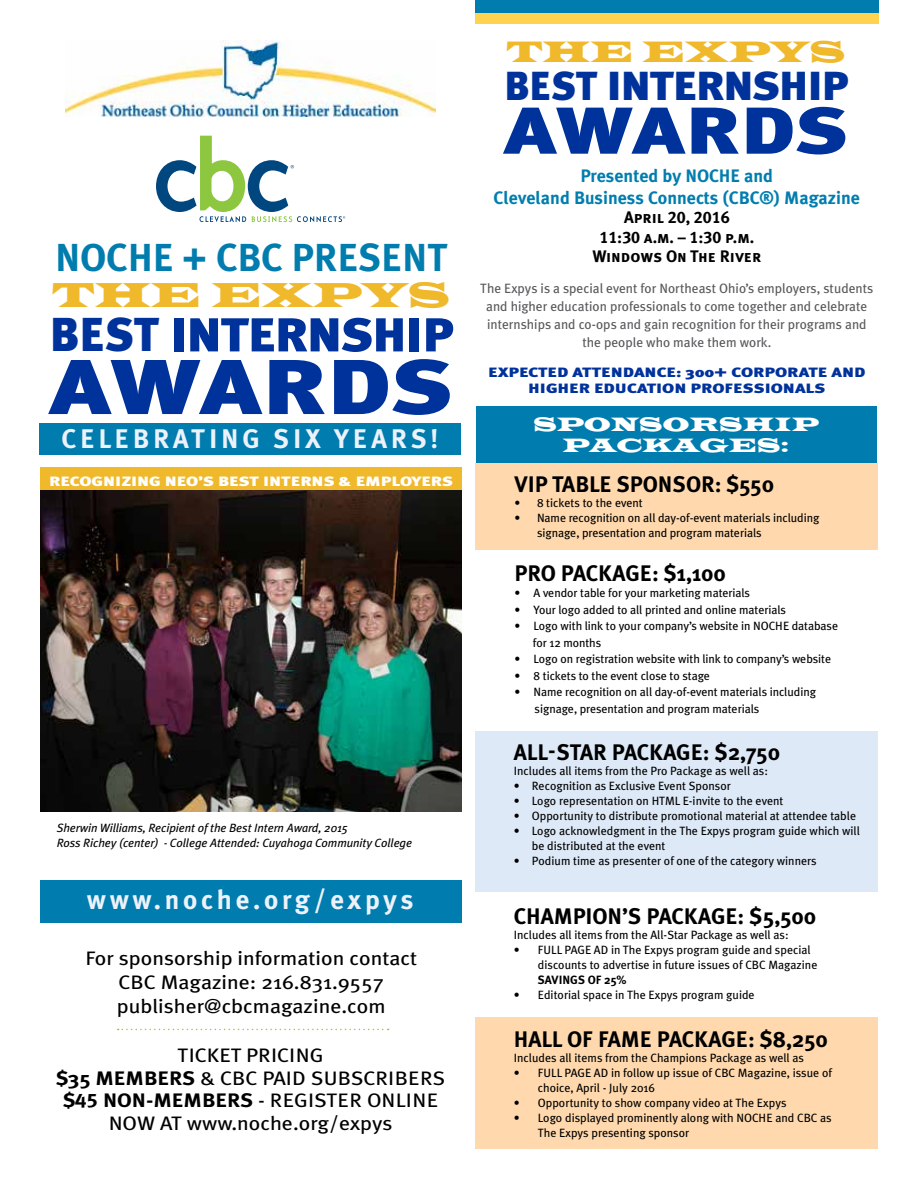
<style>
.page{position:relative;width:918px;height:1188px;background:#fff}
.page>*{position:absolute;margin:0;border:0;box-sizing:border-box;transform-origin:0 0}
.t1{font:900 77.55px "Meta Plus";color:#00329b;scale:1.32 1}
.t2{font:900 66.15px "Meta Plus";color:#00329b;scale:1.32 1}
.t3{font:900 47.55px "Meta Plus";letter-spacing:-.03em;color:#00329b}
.t4{font:900 40.5px "Meta Plus";letter-spacing:-.03em;color:#00329b}
.t5{font:700 39px "Meta Plus";color:#007dae}
.t6{font:35.7px "Latin Wide";color:#f0b92c}
.t7{font:30.45px "Latin Wide";color:#f0b92c}
.t8{font:700 27px "Meta Plus";letter-spacing:.14em;color:#edf2fa}
.t9{font:700 22.5px "Meta Plus";color:#000}
.t10{font:19.8px/21.5px "Latin Wide";color:#fff;text-align:center}
.t11{font:19.5px/22.5px "Meta Plus";color:#000;text-align:center;scale:1.12 1}
.t12{font:700 18px/21.6px "Meta Plus";color:#007dae;text-align:center}
.t13{font:16.65px/19.4px "Meta Plus Bold Caps";color:#000;text-align:center}
.t14{font:13.5px/18px "Meta Plus";color:#58595b;text-align:center}
.t15{font:900 13.5px/16.2px "Meta Plus";color:#00329b;text-align:center;scale:1.32 1}
.t16{font:900 13.5px "Meta Plus";color:#fff;scale:1.32 1}
.t17{font:12px/15px "Meta Plus";color:#000}
.t18{font:italic 12px/14.4px "Meta Plus";letter-spacing:-.005em;color:#000}
.t19{font:700 12px "Meta Plus";color:#000}
.s1{font-weight:700}
.s2{font-family:"Meta Plus Bold Caps"}
</style>
<div class="page">
<div style="left:476px;top:406px;width:401px;height:58px;background:#007dae"></div>
<div style="left:475px;top:13px;width:403px;height:11px;background:#ffd24f"></div>
<div style="left:475px;top:731px;width:403px;height:160px;background:#dee9f7"></div>
<img style="left:40px;top:491px;width:422px;height:320px">
<div style="left:40px;top:467px;width:422px;height:23px;background:#f0b92c"></div>
<div style="left:40px;top:880px;width:422px;height:43px;background:#007dae"></div>
<div style="left:475px;top:1017px;width:403px;height:132px;background:#ffd9ad"></div>
<div style="left:475px;top:464px;width:403px;height:86px;background:#ffd9ad"></div>
<div style="left:475px;top:0;width:403px;height:13px;background:#007dae"></div>
<div style="left:39px;top:423px;width:422px;height:31px;background:#007dae"></div>
<img style="left:65px;top:41px;width:371px;height:76px">
<svg style="left:156px;top:136px;width:189px;height:86px"></svg>
<svg style="left:118px;top:1029px;width:271px;height:1px"></svg>
<h3 class="t5" style="left:55px;top:235px;width:394px">NOCHE + CBC PRESENT</h3>
<h3 class="t6" style="left:52px;top:272px;width:399px">THE EXPYS</h3>
<h3 class="t3" style="left:49px;top:307px;width:405px">BEST INTERNSHIP</h3>
<h1 class="t1" style="left:50px;top:342px;width:307px">AWARDS</h1>
<h3 class="t8" style="left:62px;top:423px;width:379px">CELEBRATING SIX YEARS!</h3>
<p class="t16" style="left:49px;top:473px;width:307px">RECOGNIZING NEO’S BEST INTERNS &amp; EMPLOYERS</p>
<p class="t18" style="left:57px;top:821px;width:357px">Sherwin Williams, Recipient of the Best Intern Award, 2015<br>Ross Richey (center) - College Attended: Cuyahoga Community College</p>
<h3 class="t8" style="left:87px;top:884px;width:328px">www.noche.org/expys</h3>
<h3 class="t11" style="left:85px;top:946px;width:298px;line-height:24px">For sponsorship information contact<br>CBC Magazine: 216.831.9557 publisher@cbcmagazine.com</h3>
<h3 class="t11" style="left:56px;top:1044px;width:349px">TICKET PRICING<br><span class="s1">$35 MEMBERS</span> &amp; CBC PAID SUBSCRIBERS <span class="s2">$45 NON-MEMBERS</span> - REGISTER ONLINE<br>NOW AT www.noche.org/expys</h3>
<h3 class="t7" style="left:506px;top:33px;width:341px">THE EXPYS</h3>
<h3 class="t4" style="left:504px;top:63px;width:346px">BEST INTERNSHIP</h3>
<h2 class="t2" style="left:504px;top:92px;width:262px">AWARDS</h2>
<h3 class="t12" style="left:494px;top:165px;width:368px">Presented by NOCHE and<br>Cleveland Business Connects (CBC®) Magazine</h3>
<h3 class="t13" style="left:592px;top:208px;width:170px">April 20, 2016<br>11:30 a.m. – 1:30 p.m.<br>Windows On The River</h3>
<p class="t14" style="left:480px;top:280px;width:395px">The Expys is a special event for Northeast Ohio’s employers, students and higher education professionals to come together and celebrate internships and co-ops and gain recognition for their programs and the people who make them work.</p>
<p class="t15" style="left:488px;top:364px;width:287px">EXPECTED ATTENDANCE: 300+ CORPORATE AND<br>HIGHER EDUCATION PROFESSIONALS</p>
<h3 class="t10" style="left:533px;top:413px;width:287px">SPONSORSHIP<br>PACKAGES:</h3>
<h3 class="t9" style="left:514px;top:471px;width:261px">VIP TABLE SPONSOR: $550</h3>
<p class="t17" style="left:514px;top:496px;width:130px">• 8 tickets to the event</p>
<p class="t17" style="left:537px;top:511px;width:284px;text-indent:-22px">• Name recognition on all day-of-event materials including signage, presentation and program materials</p>
<h3 class="t9" style="left:514px;top:560px;width:213px">PRO PACKAGE: $1,100</h3>
<p class="t17" style="left:515px;top:586px;width:237px">• A vendor table for your marketing materials</p>
<p class="t17" style="left:515px;top:602px;width:273px">• Your logo added to all printed and online materials</p>
<p class="t17" style="left:533px;top:618px;width:307px;line-height:16.5px;text-indent:-18px">• Logo with link to your company’s website in NOCHE database for 12 months</p>
<p class="t17" style="left:515px;top:652px;width:318px">• Logo on registration website with link to company’s website</p>
<p class="t17" style="left:515px;top:668px;width:197px">• 8 tickets to the event close to stage</p>
<p class="t17" style="left:535px;top:684px;width:283px;line-height:16.5px;text-indent:-20px">• Name recognition on all day-of-event materials including signage, presentation and program materials</p>
<h3 class="t9" style="left:514px;top:739px;width:268px">ALL-STAR PACKAGE: $2,750</h3>
<p class="t17" style="left:514px;top:763px;width:256px">Includes all items from the Pro Package as well as:</p>
<p class="t17" style="left:514px;top:778px;width:218px">• Recognition as Exclusive Event Sponsor</p>
<p class="t17" style="left:514px;top:793px;width:271px">• Logo representation on HTML E-invite to the event</p>
<p class="t17" style="left:514px;top:808px;width:344px">• Opportunity to distribute promotional material at attendee table</p>
<p class="t17" style="left:532px;top:823px;width:330px;text-indent:-18px">• Logo acknowledgment in the The Expys program guide which will be distributed at the event</p>
<p class="t17" style="left:514px;top:853px;width:304px">• Podium time as presenter of one of the category winners</p>
<h3 class="t9" style="left:514px;top:904px;width:304px">CHAMPION’S PACKAGE: $5,500</h3>
<p class="t17" style="left:514px;top:928px;width:276px">Includes all items from the All-Star Package as well as:</p>
<p class="t17" style="left:538px;top:943px;width:281px;text-indent:-24px">• FULL PAGE AD in The Expys program guide and special discounts to advertise in future issues of CBC Magazine</p>
<p class="t19" style="left:538px;top:973px;width:90px">SAVINGS OF 25%</p>
<p class="t17" style="left:514px;top:988px;width:242px">• Editorial space in The Expys program guide</p>
<h3 class="t9" style="left:514px;top:1026px;width:316px">HALL OF FAME PACKAGE: $8,250</h3>
<p class="t17" style="left:514px;top:1050px;width:292px">Includes all items from the Champions Package as well as</p>
<p class="t17" style="left:538px;top:1065px;width:296px;text-indent:-24px">• FULL PAGE AD in follow up issue of CBC Magazine, issue of choice, April - July 2016</p>
<p class="t17" style="left:514px;top:1095px;width:274px">• Opportunity to show company video at The Expys</p>
<p class="t17" style="left:538px;top:1110px;width:295px;text-indent:-24px">• Logo displayed prominently along with NOCHE and CBC as<br>The Expys presenting sponsor</p>
</div>
